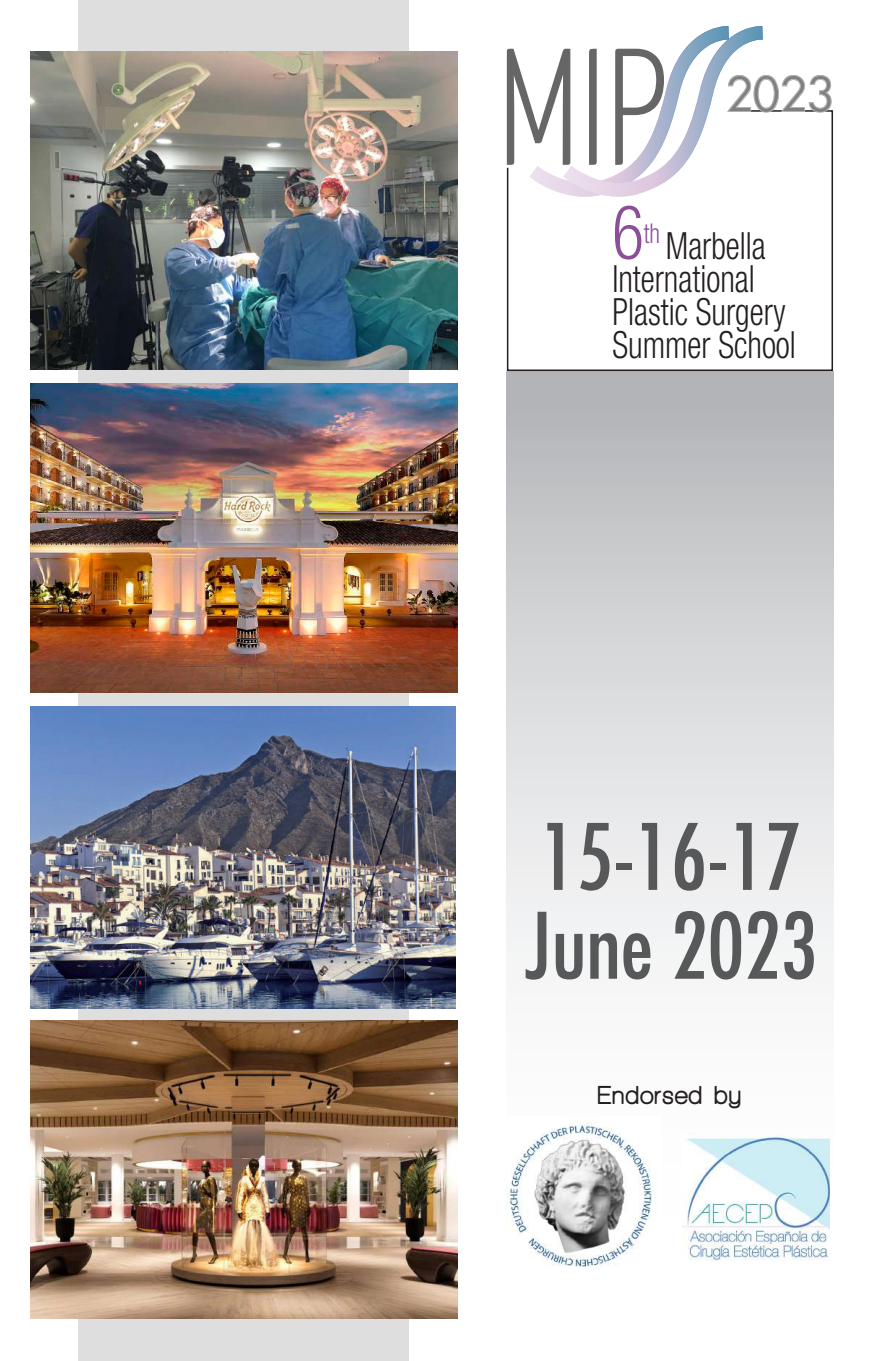
<style>
.page{position:relative;width:893px;height:1361px;background:#fff}
.page>*{position:absolute;margin:0;border:0;box-sizing:border-box;transform-origin:0 0}
.t1{font:condensed 88.8px/88.8px "Futura LT";color:#57585a}
.t2{font:300 condensed 75px "Helvetica Neue LT Com";color:#8a4f98;scale:.87 1}
.t3{font:46.65px "Futura LT";color:#808080}
.t4{font:300 condensed 37.5px/33px "Helvetica Neue LT Com";color:#231f20;scale:.87 1}
.t5{font:26.7px "Walkway Rounded";letter-spacing:.05em;color:#231f20}
</style>
<div class="page">
<div style="left:507px;top:371px;width:326px;height:958px;background:linear-gradient(to bottom,#bbbdc0,#fff)"></div>
<div style="left:78px;top:0;width:331px;height:1361px;background:#dedede"></div>
<img style="left:30px;top:383px;width:427px;height:309px">
<img style="left:30px;top:51px;width:427px;height:318px">
<img style="left:30px;top:706px;width:425px;height:302px">
<img style="left:30px;top:1020px;width:427px;height:299px">
<svg style="left:506px;top:109px;width:328px;height:263px"></svg>
<svg style="left:507px;top:26px;width:325px;height:171px"></svg>
<img style="left:506px;top:1116px;width:156px;height:163px">
<img style="left:682px;top:1133px;width:148px;height:129px">
<p class="t3" style="left:726px;top:64px;width:109px">2023</p>
<h2 class="t2" style="left:612px;top:189px;width:38px">6</h2>
<p class="t4" style="left:612px;top:229px;width:212px;text-indent:31px"><sup>th</sup> Marbella<br>International<br>Plastic Surgery<br>Summer School</p>
<h1 class="t1" style="left:525px;top:812px;width:294px">15-16-17<br>June 2023</h1>
<p class="t5" style="left:597px;top:1080px;width:145px">Endorsed by</p>
</div>
